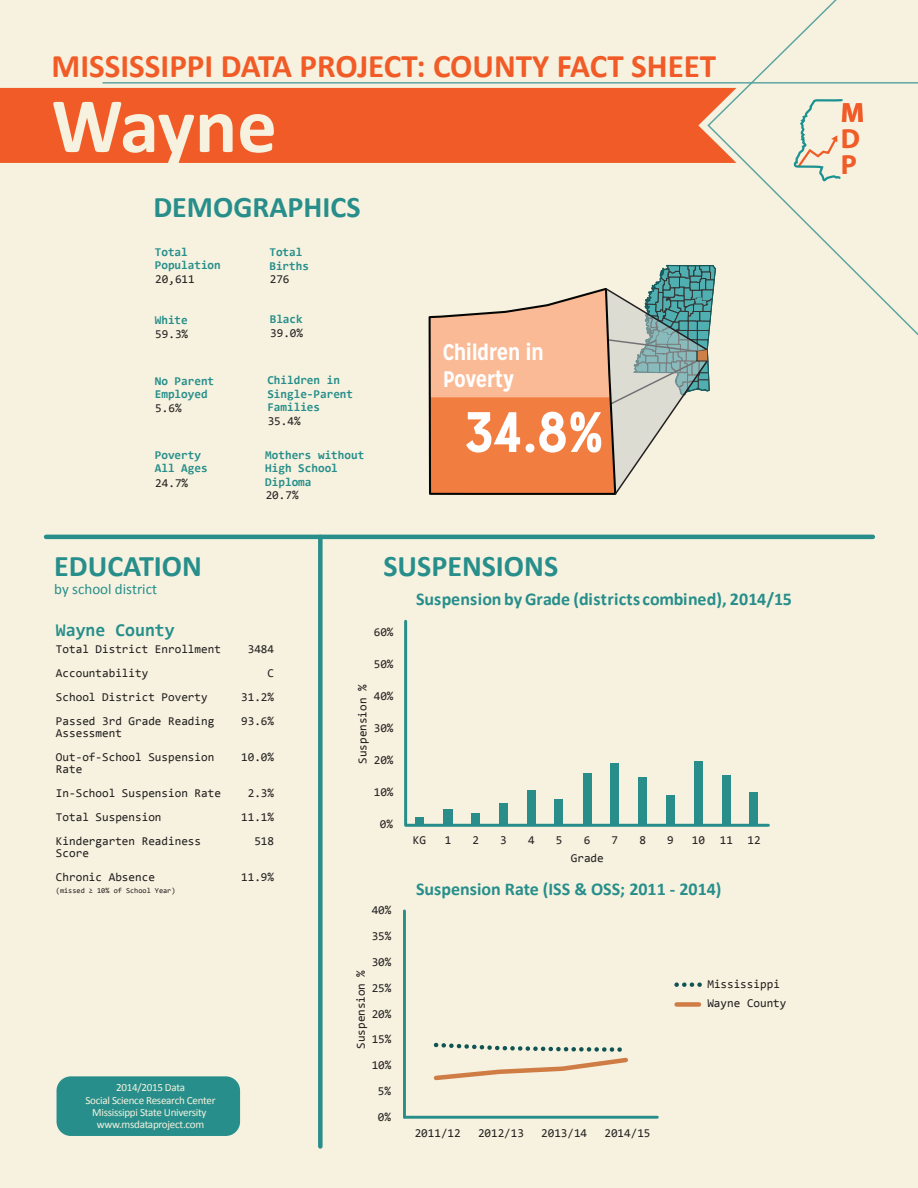
<style>
.page{position:relative;width:918px;height:1188px;background:#f6f2df}
.page>*{position:absolute;margin:0;border:0;box-sizing:border-box;transform-origin:0 0}
.t1{font:700 78.75px "Calibri";letter-spacing:-.01em;color:#f6f2df}
.t2{font:700 56.85px "Mission Gothic";color:#fff}
.t3{font:700 33px "Calibri";color:#f15b27}
.t4{font:700 30px "Calibri";color:#278e8b}
.t5{font:700 27.75px/26.1px "Myriad Pro";color:#f15b27}
.t6{font:700 22.5px/27px "Mission Gothic";letter-spacing:-.025em;color:#fff}
.t7{font:700 18px "Calibri";color:#278e8b}
.t8{font:700 18px "Consolas";color:#278e8b}
.t9{font:15px "Calibri";color:#278e8b}
.t10{font:12px/24px "Consolas";color:#231f20}
.t11{font:700 12px/13.5px "Consolas";color:#278e8b}
.t12{font:11.1px/12.1px "Calibri";letter-spacing:-.025em;color:#f6f2df;text-align:center}
.t13{font:7.5px "Consolas";color:#231f20}
</style>
<div class="page">
<div style="left:0;top:88px;width:101px;height:75px;background:#f15b27"></div>
<svg style="left:101px;top:0;width:817px;height:336px"></svg>
<svg style="left:792px;top:98px;width:53px;height:86px"></svg>
<div style="left:57px;top:1076px;width:183px;height:60px;background:#278e8b;border-radius:14px"></div>
<div style="left:318px;top:537px;width:5px;height:609px;background:#278e8b"></div>
<hr style="left:46px;top:535px;width:827px;height:4px;background:#278e8b">
<svg style="left:428px;top:265px;width:288px;height:230px"></svg>
<div style="left:415px;top:817px;width:9px;height:8px;background:#298d8a"></div>
<div style="left:443px;top:809px;width:9px;height:16px;background:#298d8a"></div>
<div style="left:471px;top:814px;width:9px;height:11px;background:#298d8a"></div>
<div style="left:499px;top:803px;width:9px;height:22px;background:#298d8a"></div>
<div style="left:527px;top:790px;width:8px;height:35px;background:#298d8a"></div>
<div style="left:554px;top:799px;width:9px;height:26px;background:#298d8a"></div>
<div style="left:583px;top:773px;width:8px;height:52px;background:#298d8a"></div>
<div style="left:610px;top:764px;width:9px;height:61px;background:#298d8a"></div>
<div style="left:638px;top:777px;width:9px;height:48px;background:#298d8a"></div>
<div style="left:666px;top:795px;width:8px;height:30px;background:#298d8a"></div>
<div style="left:694px;top:762px;width:9px;height:63px;background:#298d8a"></div>
<div style="left:722px;top:776px;width:8px;height:49px;background:#298d8a"></div>
<div style="left:749px;top:792px;width:9px;height:33px;background:#298d8a"></div>
<hr style="left:406px;top:824px;width:362px;height:3px;background:#278e8b">
<hr style="left:404px;top:621px;width:3px;height:203px;background:#278e8b">
<hr style="left:403px;top:911px;width:3px;height:206px;background:#278e8b">
<hr style="left:404px;top:1116px;width:253px;height:3px;background:#278e8b">
<svg style="left:433px;top:1042px;width:195px;height:39px"></svg>
<svg style="left:677px;top:982px;width:25px;height:5px"></svg>
<div style="left:677px;top:1002px;width:22px;height:5px;background:#cf7c45"></div>
<h3 class="t3" style="left:52px;top:45px;width:666px">MISSISSIPPI DATA PROJECT: COUNTY FACT SHEET</h3>
<h1 class="t1" style="left:52px;top:75px;width:227px">Wayne</h1>
<h3 class="t4" style="left:153px;top:188px;width:209px">DEMOGRAPHICS</h3>
<p class="t11" style="left:155px;top:245px;width:68px">Total<br>Population</p>
<p class="t11" style="left:269px;top:246px;width:41px">Total<br>Births</p>
<p class="t10" style="left:155px;top:267px;width:41px">20,611</p>
<p class="t10" style="left:270px;top:267px;width:21px">276</p>
<p class="t11" style="left:155px;top:313px;width:34px">White</p>
<p class="t11" style="left:270px;top:312px;width:34px">Black</p>
<p class="t10" style="left:155px;top:321px;width:34px">59.3%</p>
<p class="t10" style="left:270px;top:320px;width:34px">39.0%</p>
<p class="t11" style="left:155px;top:374px;width:61px">No Parent<br>Employed</p>
<p class="t11" style="left:267px;top:373px;width:87px">Children in<br>Single-Parent<br>Families</p>
<p class="t11" style="left:155px;top:448px;width:54px">Poverty<br>All Ages</p>
<p class="t11" style="left:265px;top:448px;width:100px">Mothers without<br>High School<br>Diploma</p>
<p class="t10" style="left:155px;top:396px;width:28px">5.6%</p>
<p class="t10" style="left:268px;top:409px;width:34px">35.4%</p>
<p class="t10" style="left:155px;top:470px;width:34px">24.7%</p>
<p class="t10" style="left:266px;top:483px;width:34px">20.7%</p>
<h3 class="t6" style="left:443px;top:339px;width:103px">Children in<br>Poverty</h3>
<h2 class="t2" style="left:464px;top:397px;width:141px">34.8%</h2>
<h3 class="t4" style="left:54px;top:547px;width:149px">EDUCATION</h3>
<p class="t9" style="left:54px;top:580px;width:104px">by school district</p>
<h3 class="t8" style="left:56px;top:619px;width:120px">Wayne County</h3>
<h3 class="t4" style="left:383px;top:547px;width:176px">SUSPENSIONS</h3>
<p class="t10" style="left:374px;top:620px;width:21px">60%</p>
<h3 class="t7" style="left:416px;top:588px;width:377px">Suspension byGrade (districts combined), 2014/15</h3>
<p class="t10" style="left:56px;top:637px;width:167px">Total District Enrollment<br>Accountability<br>School District Poverty<br>Passed 3rd Grade Reading</p>
<p class="t10" style="left:56px;top:721px;width:160px">Assessment<br>Out-of-School Suspension</p>
<p class="t10" style="left:56px;top:757px;width:167px">Rate<br>In-School Suspension Rate<br>Total Suspension<br>Kindergarten Readiness</p>
<p class="t10" style="left:56px;top:841px;width:101px">Score<br>Chronic Absence</p>
<p class="t13" style="left:56px;top:886px;width:121px">(missed ≥ 10% of School Year)</p>
<p class="t10" style="left:241px;top:637px;width:34px;text-align:right">3484<br>C<br>31.2%<br>93.6%</p>
<p class="t10" style="left:241px;top:745px;width:34px">10.0%</p>
<p class="t10" style="left:241px;top:781px;width:34px;text-align:right">2.3%<br>11.1%<br>518</p>
<p class="t10" style="left:241px;top:865px;width:34px">11.9%</p>
<p class="t12" style="left:85px;top:1082px;width:132px">2014/2015 Data<br>Social Science Research Center<br>Mississippi State University www.msdataproject.com</p>
<p class="t10" style="left:374px;top:652px;width:21px">50%</p>
<p class="t10" style="left:350px;top:764px;width:81px;rotate:-90deg">Suspension %</p>
<p class="t10" style="left:374px;top:684px;width:21px">40%</p>
<p class="t10" style="left:374px;top:716px;width:21px">30%</p>
<p class="t10" style="left:374px;top:748px;width:21px">20%</p>
<p class="t10" style="left:374px;top:780px;width:21px">10%</p>
<p class="t10" style="left:380px;top:812px;width:15px">0%</p>
<p class="t10" style="left:372px;top:898px;width:21px">40%</p>
<p class="t10" style="left:372px;top:924px;width:21px">35%</p>
<p class="t10" style="left:372px;top:950px;width:21px">30%</p>
<p class="t10" style="left:413px;top:828px;width:15px">KG</p>
<p class="t10" style="left:445px;top:828px;width:8px">1</p>
<p class="t10" style="left:472px;top:828px;width:8px">2</p>
<p class="t10" style="left:500px;top:828px;width:8px">3</p>
<p class="t10" style="left:528px;top:828px;width:8px">4</p>
<p class="t10" style="left:556px;top:828px;width:8px">5</p>
<p class="t10" style="left:584px;top:828px;width:8px">6</p>
<p class="t10" style="left:612px;top:828px;width:8px">7</p>
<p class="t10" style="left:639px;top:828px;width:8px">8</p>
<p class="t10" style="left:667px;top:828px;width:8px">9</p>
<p class="t10" style="left:692px;top:828px;width:70px">10 11 12</p>
<p class="t10" style="left:571px;top:846px;width:34px">Grade</p>
<h3 class="t7" style="left:416px;top:878px;width:307px">Suspension Rate (ISS &amp; OSS; 2011 - 2014)</h3>
<p class="t10" style="left:349px;top:1049px;width:80px;rotate:-90deg">Suspension %</p>
<p class="t10" style="left:707px;top:973px;width:81px;line-height:19.8px">Mississippi<br>Wayne County</p>
<p class="t10" style="left:372px;top:975px;width:21px">25%</p>
<p class="t10" style="left:372px;top:1001px;width:21px">20%</p>
<p class="t10" style="left:372px;top:1027px;width:21px">15%</p>
<p class="t10" style="left:372px;top:1053px;width:21px">10%</p>
<p class="t10" style="left:378px;top:1079px;width:15px">5%</p>
<p class="t10" style="left:378px;top:1104px;width:15px">0%</p>
<p class="t10" style="left:415px;top:1120px;width:47px">2011/12</p>
<p class="t10" style="left:478px;top:1120px;width:47px">2012/13</p>
<p class="t10" style="left:541px;top:1120px;width:47px">2013/14</p>
<p class="t10" style="left:604px;top:1120px;width:47px">2014/15</p>
<h3 class="t5" style="left:841px;top:99px;width:25px">M<br>D<br>P</h3>
</div>
